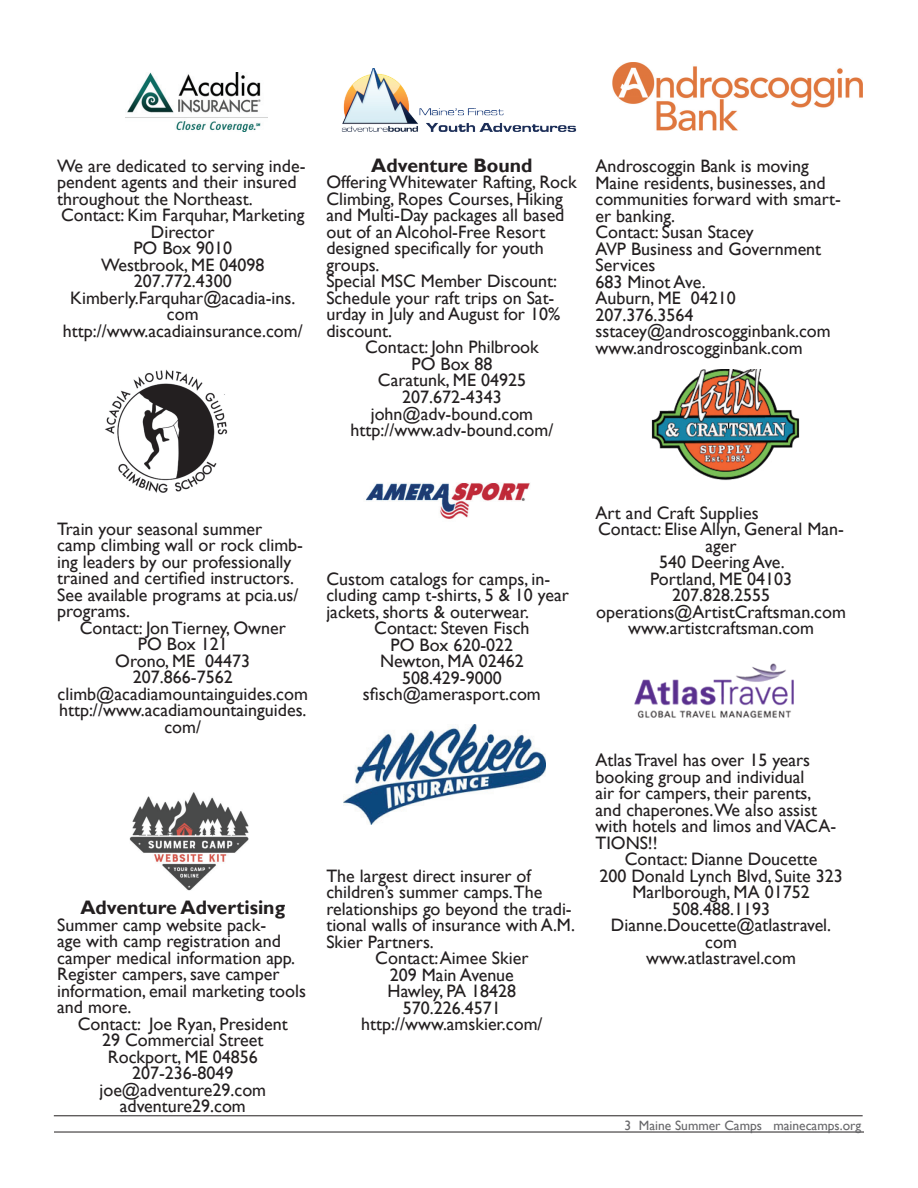
<style>
.page{position:relative;width:918px;height:1188px;background:#fff}
.page>*{position:absolute;margin:0;border:0;box-sizing:border-box;transform-origin:0 0}
.t1{font:700 19.5px "Gill Sans";color:#231f20}
.t2{font:18px/16.5px "Gill Sans";color:#231f20}
.t3{font:13.5px "Gill Sans";color:#67676a}
</style>
<div class="page">
<img style="left:105px;top:369px;width:123px;height:124px">
<hr style="left:54px;top:1132px;width:810px;height:1px;background:#231f20">
<hr style="left:54px;top:1116px;width:809px;height:1px;background:#231f20">
<img style="left:126px;top:73px;width:141px;height:58px">
<img style="left:129px;top:792px;width:120px;height:99px">
<img style="left:341px;top:69px;width:236px;height:63px">
<img style="left:366px;top:483px;width:164px;height:36px">
<img style="left:344px;top:725px;width:201px;height:99px">
<img style="left:613px;top:62px;width:249px;height:69px">
<img style="left:651px;top:369px;width:149px;height:112px">
<img style="left:634px;top:663px;width:160px;height:55px">
<p class="t2" style="left:57px;top:158px;width:250px">We are dedicated to serving inde-</p>
<p class="t2" style="left:57px;top:174px;width:241px">pendent agents and their insured</p>
<p class="t2" style="left:57px;top:191px;width:197px">throughout the Northeast.</p>
<p class="t2" style="left:61px;top:207px;width:245px">Contact: Kim Farquhar, Marketing</p>
<p class="t2" style="left:151px;top:224px;width:65px">Director</p>
<p class="t2" style="left:133px;top:240px;width:100px">PO Box 9010</p>
<p class="t2" style="left:101px;top:257px;width:165px">Westbrook, ME 04098</p>
<p class="t2" style="left:134px;top:273px;width:99px">207.772.4300</p>
<p class="t2" style="left:70px;top:290px;width:227px">Kimberly.Farquhar@acadia-ins.</p>
<p class="t2" style="left:167px;top:307px;width:33px">com</p>
<p class="t2" style="left:63px;top:323px;width:242px">http://www.acadiainsurance.com/</p>
<p class="t1" style="left:371px;top:154px;width:163px">Adventure Bound</p>
<p class="t2" style="left:326px;top:174px;width:252px">Offering Whitewater Rafting, Rock</p>
<p class="t2" style="left:326px;top:191px;width:238px">Climbing, Ropes Courses, Hiking</p>
<p class="t2" style="left:326px;top:207px;width:240px">and Multi-Day packages all based</p>
<p class="t2" style="left:326px;top:224px;width:220px">out of an Alcohol-Free Resort</p>
<p class="t2" style="left:326px;top:240px;width:219px">designed specifically for youth</p>
<p class="t2" style="left:326px;top:257px;width:55px">groups.</p>
<p class="t2" style="left:326px;top:273px;width:232px">Special MSC Member Discount:</p>
<p class="t2" style="left:326px;top:290px;width:230px">Schedule your raft trips on Sat-</p>
<p class="t2" style="left:326px;top:306px;width:235px">urday in July and August for 10%</p>
<p class="t2" style="left:326px;top:323px;width:67px">discount.</p>
<p class="t2" style="left:365px;top:340px;width:175px">Contact: John Philbrook</p>
<p class="t2" style="left:412px;top:356px;width:82px">PO Box 88</p>
<p class="t2" style="left:378px;top:373px;width:150px">Caratunk, ME 04925</p>
<p class="t2" style="left:402px;top:389px;width:101px">207.672-4343</p>
<p class="t2" style="left:371px;top:406px;width:164px">john@adv-bound.com</p>
<p class="t2" style="left:350px;top:422px;width:205px">http://www.adv-bound.com/</p>
<p class="t2" style="left:596px;top:158px;width:247px">Androscoggin Bank is moving<br>Maine residents, businesses, and communities forward with smart&shy;er banking.<br>Contact: Susan Stacey<br>AVP Business and Government<br>Services<br>683 Minot Ave.<br>Auburn, ME 04210<br>207.376.3564 sstacey@androscogginbank.com www.androscogginbank.com</p>
<p class="t2" style="left:57px;top:521px;width:247px">Train your seasonal summer camp climbing wall or rock climb&shy;ing leaders by our professionally trained and certified instructors.<br>See available programs at pcia.us/ programs.</p>
<p class="t2" style="left:58px;top:620px;width:252px;text-align:center">Contact: Jon Tierney, Owner<br>PO Box 121<br>Orono, ME 04473<br>207.866-7562 climb@acadiamountainguides.com http://www.acadiamountainguides. com/</p>
<p class="t2" style="left:326px;top:571px;width:225px">Custom catalogs for camps, in-</p>
<p class="t2" style="left:326px;top:587px;width:244px">cluding camp t-shirts, 5 &amp; 10 year</p>
<p class="t2" style="left:326px;top:604px;width:204px">jackets, shorts &amp; outerwear.</p>
<p class="t2" style="left:374px;top:620px;width:157px">Contact: Steven Fisch</p>
<p class="t2" style="left:391px;top:637px;width:124px">PO Box 620-022</p>
<p class="t2" style="left:380px;top:653px;width:145px">Newton, MA 02462</p>
<p class="t2" style="left:402px;top:670px;width:101px">508.429-9000</p>
<p class="t2" style="left:363px;top:686px;width:179px">sfisch@amerasport.com</p>
<p class="t1" style="left:80px;top:896px;width:206px">Adventure Advertising</p>
<p class="t2" style="left:57px;top:917px;width:250px">Summer camp website pack-<br>age with camp registration and camper medical information app.<br>Register campers, save camper information, email marketing tools and more.</p>
<p class="t2" style="left:78px;top:1016px;width:211px;text-align:center">Contact: Joe Ryan, President<br>29 Commercial Street<br>Rockport, ME 04856<br>207-236-8049 joe@adventure29.com adventure29.com</p>
<p class="t2" style="left:326px;top:868px;width:206px">The largest direct insurer of</p>
<p class="t2" style="left:326px;top:884px;width:217px">children’s summer camps.The</p>
<p class="t2" style="left:326px;top:901px;width:247px">relationships go beyond the tradi-</p>
<p class="t2" style="left:326px;top:917px;width:250px">tional walls of insurance with A.M.</p>
<p class="t2" style="left:326px;top:934px;width:109px">Skier Partners.</p>
<p class="t2" style="left:375px;top:950px;width:155px">Contact: Aimee Skier</p>
<p class="t2" style="left:390px;top:967px;width:126px">209 Main Avenue</p>
<p class="t2" style="left:388px;top:983px;width:130px">Hawley, PA 18428</p>
<p class="t2" style="left:403px;top:1000px;width:99px">570.226.4571</p>
<p class="t2" style="left:361px;top:1016px;width:183px">http://www.amskier.com/</p>
<p class="t2" style="left:596px;top:505px;width:165px">Art and Craft Supplies</p>
<p class="t2" style="left:598px;top:521px;width:247px">Contact: Elise Allyn, General Man-</p>
<p class="t2" style="left:706px;top:538px;width:33px">ager</p>
<p class="t2" style="left:659px;top:554px;width:127px">540 Deering Ave.</p>
<p class="t2" style="left:650px;top:571px;width:144px">Portland, ME 04103</p>
<p class="t2" style="left:672px;top:587px;width:99px">207.828.2555</p>
<p class="t2" style="left:596px;top:604px;width:251px">operations@ArtistCraftsman.com</p>
<p class="t2" style="left:628px;top:620px;width:188px">www.artistcraftsman.com</p>
<p class="t2" style="left:596px;top:752px;width:242px">Atlas Travel has over 15 years booking group and individual<br>air for campers, their parents, and chaperones.We also assist with hotels and limos and VACA-<br>TIONS!!</p>
<p class="t2" style="left:599px;top:851px;width:245px;text-align:center">Contact: Dianne Doucette<br>200 Donald Lynch Blvd, Suite 323<br>Marlborough, MA 01752<br>508.488.1193<br>Dianne.Doucette@atlastravel. com<br>www.atlastravel.com</p>
<p class="t3" style="left:625px;top:1117px;width:238px">3 Maine Summer Camps mainecamps.org</p>
</div>
